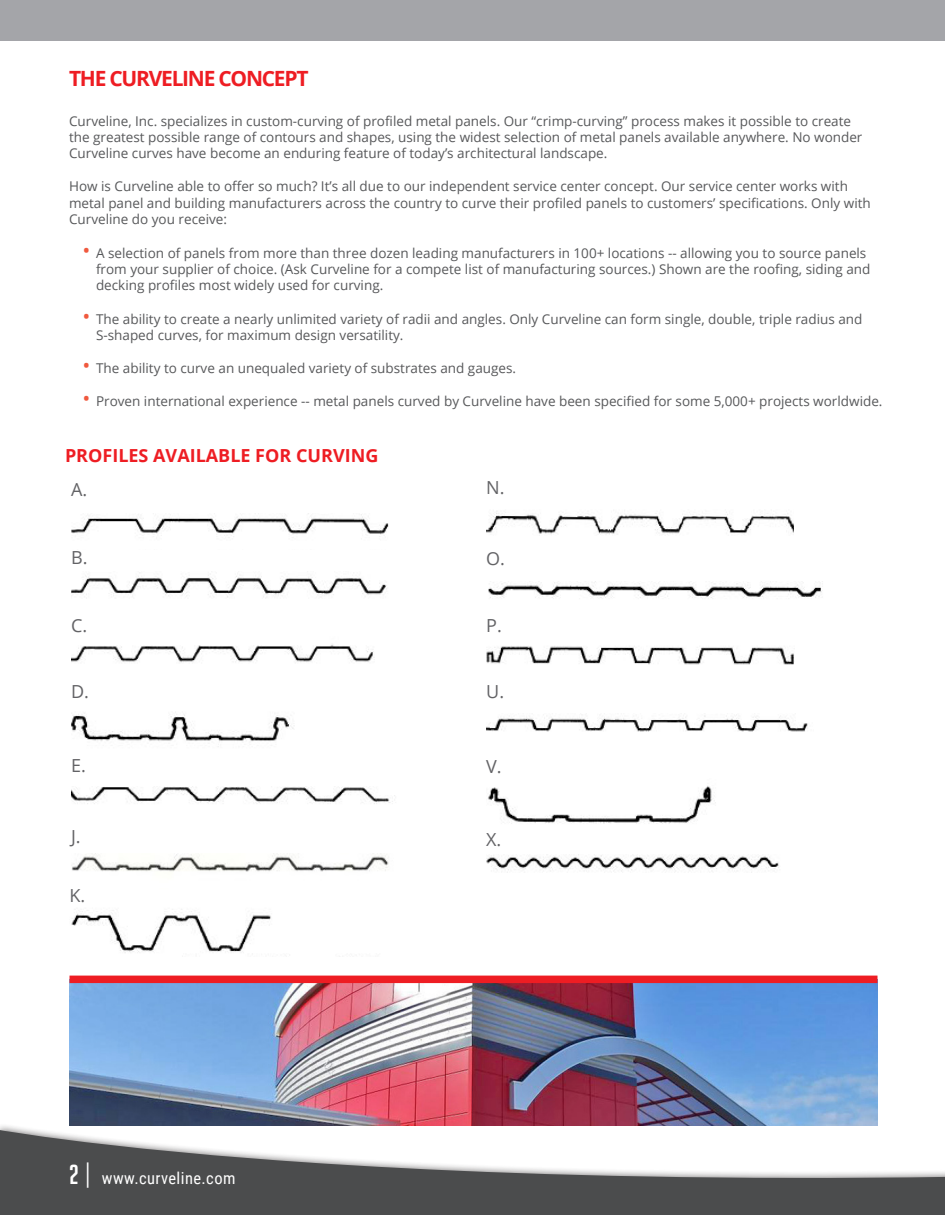
<style>
.page{position:relative;width:945px;height:1215px;background:#fff}
.page>*{position:absolute;margin:0;border:0;box-sizing:border-box;transform-origin:0 0}
.t1{font:700 21px "Open Sans";letter-spacing:-.06em;color:#ee1d23}
.t2{font:700 18px "Open Sans";color:#ee1d23}
.t3{font:18px "Open Sans";color:#636366}
.t4{font:16.5px "Roboto Condensed";letter-spacing:.025em;color:#fff}
.t5{font:13.5px/16.5px "Open Sans";color:#57585a}
.s1{font-size:21px;color:#f0593e}
.s2{font-family:"Big Noodle Titling";font-size:27px}
.s3{font-weight:300;font-size:30px}
</style>
<div class="page">
<img style="left:70px;top:983px;width:808px;height:137px">
<img style="left:488px;top:581px;width:335px;height:17px">
<img style="left:71px;top:513px;width:318px;height:24px">
<img style="left:71px;top:572px;width:316px;height:26px">
<img style="left:71px;top:644px;width:303px;height:19px">
<img style="left:71px;top:713px;width:223px;height:34px">
<img style="left:72px;top:786px;width:323px;height:18px">
<img style="left:72px;top:853px;width:317px;height:19px">
<img style="left:71px;top:909px;width:200px;height:44px">
<img style="left:486px;top:511px;width:308px;height:24px">
<img style="left:486px;top:646px;width:308px;height:19px">
<img style="left:486px;top:715px;width:322px;height:17px">
<img style="left:488px;top:786px;width:228px;height:38px">
<img style="left:486px;top:854px;width:293px;height:19px">
<div style="left:70px;top:976px;width:808px;height:7px;background:#ee1d23"></div>
<div style="left:0;top:1120px;width:945px;height:95px;background:#231f20;opacity:.75"></div>
<svg style="left:0;top:1128px;width:945px;height:87px;fill:#4b4c4d"></svg>
<div style="left:0;top:0;width:945px;height:40px;background:#a4a5a9"></div>
<p class="t1" style="left:69px;top:63px;width:241px">THE CURVELINE CONCEPT</p>
<p class="t5" style="left:69px;top:112px;width:795px">Curveline, Inc. specializes in custom-curving of profiled metal panels. Our “crimp-curving” process makes it possible to create the greatest possible range of contours and shapes, using the widest selection of metal panels available anywhere. No wonder<br>Curveline curves have become an enduring feature of today’s architectural landscape.</p>
<p class="t5" style="left:69px;top:178px;width:803px">How is Curveline able to offer so much? It’s all due to our independent service center concept. Our service center works with metal panel and building manufacturers across the country to curve their profiled panels to customers’ specifications. Only with<br>Curveline do you receive:</p>
<p class="t5" style="left:96px;top:244px;width:776px;text-indent:-14px"><span class="s1">•</span> A selection of panels from more than three dozen leading manufacturers in 100+ locations -- allowing you to source panels from your supplier of choice. (Ask Curveline for a compete list of manufacturing sources.) Shown are the roofing, siding and decking profiles most widely used for curving.</p>
<p class="t5" style="left:96px;top:310px;width:768px;text-indent:-14px"><span class="s1">•</span> The ability to create a nearly unlimited variety of radii and angles. Only Curveline can form single, double, triple radius and<br>S-shaped curves, for maximum design versatility.</p>
<p class="t5" style="left:83px;top:360px;width:435px"><span class="s1">•</span> The ability to curve an unequaled variety of substrates and gauges.</p>
<p class="t5" style="left:83px;top:393px;width:801px"><span class="s1">•</span> Proven international experience -- metal panels curved by Curveline have been specified for some 5,000+ projects worldwide.</p>
<p class="t2" style="left:65px;top:443px;width:315px">PROFILES AVAILABLE FOR CURVING</p>
<p class="t3" style="left:71px;top:477px;width:18px">A.</p>
<p class="t3" style="left:486px;top:476px;width:20px">N.</p>
<p class="t3" style="left:71px;top:545px;width:18px">B.</p>
<p class="t3" style="left:486px;top:546px;width:20px">O.</p>
<p class="t3" style="left:71px;top:613px;width:18px">C.</p>
<p class="t3" style="left:486px;top:613px;width:17px">P.</p>
<p class="t3" style="left:71px;top:679px;width:19px">D.</p>
<p class="t3" style="left:486px;top:679px;width:19px">U.</p>
<p class="t3" style="left:71px;top:753px;width:16px">E.</p>
<p class="t3" style="left:486px;top:754px;width:17px">V.</p>
<p class="t3" style="left:71px;top:825px;width:11px">J.</p>
<p class="t3" style="left:486px;top:827px;width:17px">X.</p>
<p class="t3" style="left:70px;top:883px;width:17px">K.</p>
<p class="t4" style="left:69px;top:1167px;width:168px"><span class="s2">2</span> <span class="s3">|</span> www.curveline.com</p>
</div>
